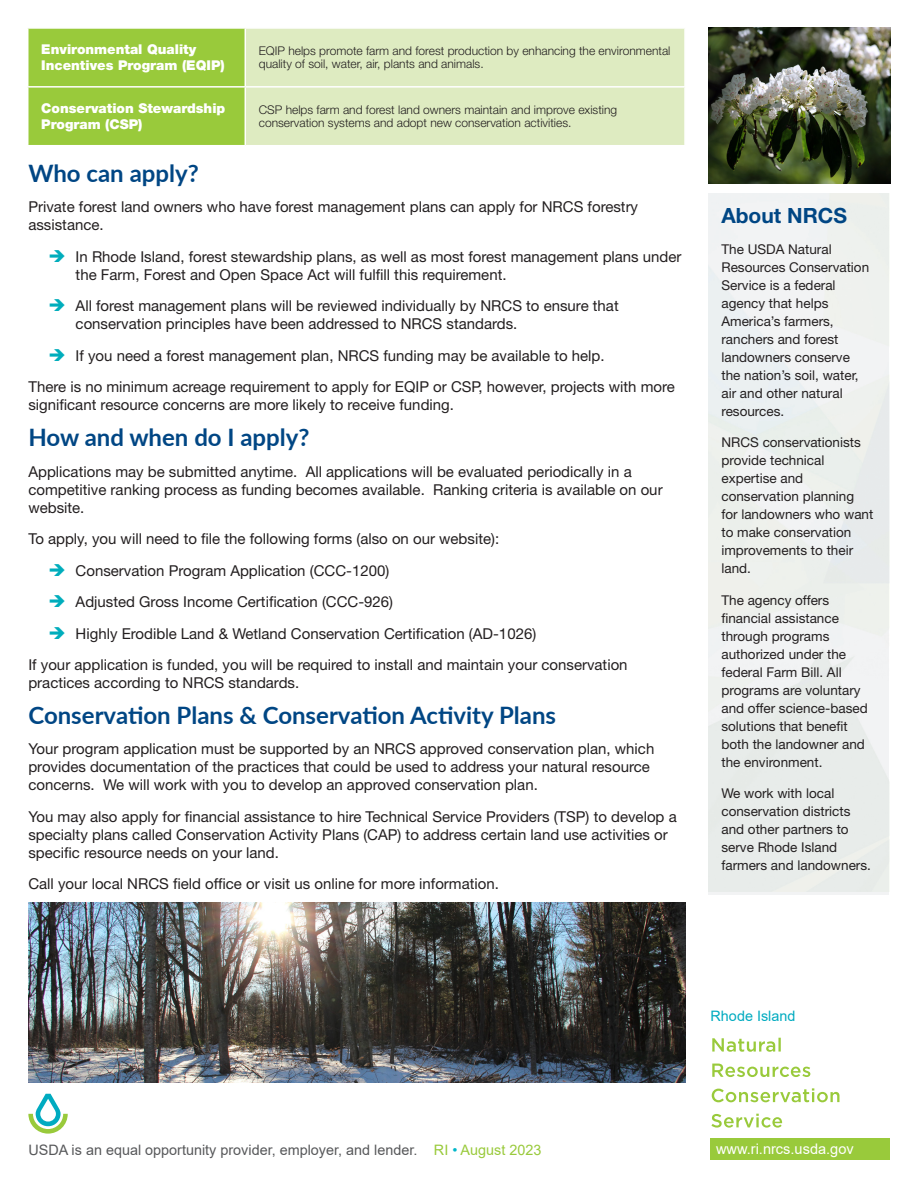
<style>
.page{position:relative;width:918px;height:1188px;background:#fff}
.page>*{position:absolute;margin:0;border:0;box-sizing:border-box;transform-origin:0 0}
.Body_Subhead{font:700 24px "Lato";color:#004684}
.Body_Subhead-2{font:700 21px "Helvetica Neue LT Std";color:#004684}
.Main_body_text{font:15px/18px "Helvetica Neue LT Std";color:#231f20}
.t1{font:14.55px "Arial";color:#fff}
.t2{font:14.4px "Arial";color:#57585a}
.t3{font:14.4px "Arial";color:#99ca3b}
.t4{font:14.4px "Arial";color:#00abc0}
.Main_body_text-2{font:13.5px/18px "Helvetica Neue LT Std";color:#231f20}
.t5{font:900 13.5px/16.2px "Helvetica Neue LT Std";color:#fff}
.t6{font:300 12px/13.5px "Helvetica Neue LT Std";color:#231f20}
.s1{color:#00b7ca}
</style>
<div class="page">
<div style="left:28px;top:29px;width:217px;height:116px;background:#99ca3b"></div>
<div style="left:246px;top:29px;width:438px;height:116px;background:#deebc1"></div>
<hr style="left:245px;top:86px;width:441px;height:2px;background:#fff">
<hr style="left:27px;top:86px;width:218px;height:2px;background:#fff">
<div style="left:711px;top:1138px;width:179px;height:22px;background:#99ca3b"></div>
<svg style="left:711px;top:1114px;width:71px;height:14px"></svg>
<svg style="left:712px;top:1088px;width:127px;height:14px"></svg>
<svg style="left:712px;top:1064px;width:98px;height:13px"></svg>
<svg style="left:712px;top:1038px;width:69px;height:14px"></svg>
<svg style="left:28px;top:1094px;width:40px;height:40px"></svg>
<img style="left:709px;top:27px;width:182px;height:157px">
<img style="left:28px;top:902px;width:658px;height:181px">
<p class="t5" style="left:41px;top:41px;width:157px">Environmental Quality</p>
<p class="t5" style="left:41px;top:57px;width:185px">Incentives Program (EQIP)</p>
<p class="t6" style="left:259px;top:44px;width:413px">EQIP helps promote farm and forest production by enhancing the environmental quality of soil, water, air, plants and animals.</p>
<p class="t5" style="left:41px;top:100px;width:186px">Conservation Stewardship<br>Program (CSP)</p>
<p class="t6" style="left:259px;top:103px;width:360px">CSP helps farm and forest land owners maintain and improve existing conservation systems and adopt new conservation activities.</p>
<p class="Body_Subhead" style="left:28px;top:155px;width:172px">Who can apply?</p>
<p class="Main_body_text" style="left:28px;top:198px;width:611px">Private forest land owners who have forest management plans can apply for NRCS forestry assistance.</p>
<p class="Main_body_text" style="left:76px;top:247px;width:607px">In Rhode Island, forest stewardship plans, as well as most forest management plans under the Farm, Forest and Open Space Act will fulfill this requirement.</p>
<p class="Main_body_text" style="left:76px;top:297px;width:545px">All forest management plans will be reviewed individually by NRCS to ensure that conservation principles have been addressed to NRCS standards.</p>
<p class="Main_body_text" style="left:76px;top:346px;width:531px">If you need a forest management plan, NRCS funding may be available to help.</p>
<p class="Main_body_text" style="left:28px;top:378px;width:648px">There is no minimum acreage requirement to apply for EQIP or CSP, however, projects with more significant resource concerns are more likely to receive funding.</p>
<p class="Body_Subhead" style="left:28px;top:420px;width:283px">How and when do I apply?</p>
<p class="Main_body_text" style="left:28px;top:462px;width:636px">Applications may be submitted anytime. All applications will be evaluated periodically in a competitive ranking process as funding becomes available. Ranking criteria is available on our website.</p>
<p class="Main_body_text" style="left:28px;top:530px;width:472px">To apply, you will need to file the following forms (also on our website):</p>
<p class="Main_body_text" style="left:76px;top:561px;width:315px">Conservation Program Application (CCC-1200)</p>
<p class="Main_body_text" style="left:76px;top:593px;width:319px">Adjusted Gross Income Certification (CCC-926)</p>
<p class="Main_body_text" style="left:76px;top:624px;width:462px">Highly Erodible Land &amp; Wetland Conservation Certification (AD-1026)</p>
<p class="Main_body_text" style="left:28px;top:656px;width:601px">If your application is funded, you will be required to install and maintain your conservation practices according to NRCS standards.</p>
<p class="Body_Subhead" style="left:28px;top:697px;width:529px">Conservation Plans &amp; Conservation Activity Plans</p>
<p class="Main_body_text" style="left:28px;top:740px;width:627px">Your program application must be supported by an NRCS approved conservation plan, which provides documentation of the practices that could be used to address your natural resource concerns. We will work with you to develop an approved conservation plan.</p>
<p class="Main_body_text" style="left:28px;top:807px;width:650px">You may also apply for financial assistance to hire Technical Service Providers (TSP) to develop a specialty plans called Conservation Activity Plans (CAP) to address certain land use activities or specific resource needs on your land.</p>
<p class="Main_body_text" style="left:28px;top:875px;width:472px">Call your local NRCS field office or visit us online for more information.</p>
<p class="Body_Subhead-2" style="left:721px;top:203px;width:127px">About NRCS</p>
<p class="Main_body_text-2" style="left:721px;top:240px;width:149px">The USDA Natural<br>Resources Conservation<br>Service is a federal agency that helps<br>America’s farmers, ranchers and forest landowners conserve the nation’s soil, water, air and other natural resources.</p>
<p class="Main_body_text-2" style="left:721px;top:433px;width:153px">NRCS conservationists provide technical expertise and conservation planning for landowners who want to make conservation improvements to their land.</p>
<p class="Main_body_text-2" style="left:721px;top:591px;width:148px">The agency offers financial assistance through programs authorized under the federal Farm Bill. All programs are voluntary and offer science-based solutions that benefit both the landowner and the environment.</p>
<p class="Main_body_text-2" style="left:721px;top:784px;width:151px">We work with local conservation districts and other partners to serve Rhode Island farmers and landowners.</p>
<p class="t4" style="left:711px;top:1006px;width:86px">Rhode Island</p>
<p class="t2" style="left:28px;top:1140px;width:390px">USDA is an equal opportunity provider, employer, and lender.</p>
<p class="t1" style="left:716px;top:1139px;width:139px">www.ri.nrcs.usda.gov</p>
<p class="t3" style="left:434px;top:1140px;width:109px">RI <span class="s1">•</span> August 2023</p>
</div>
